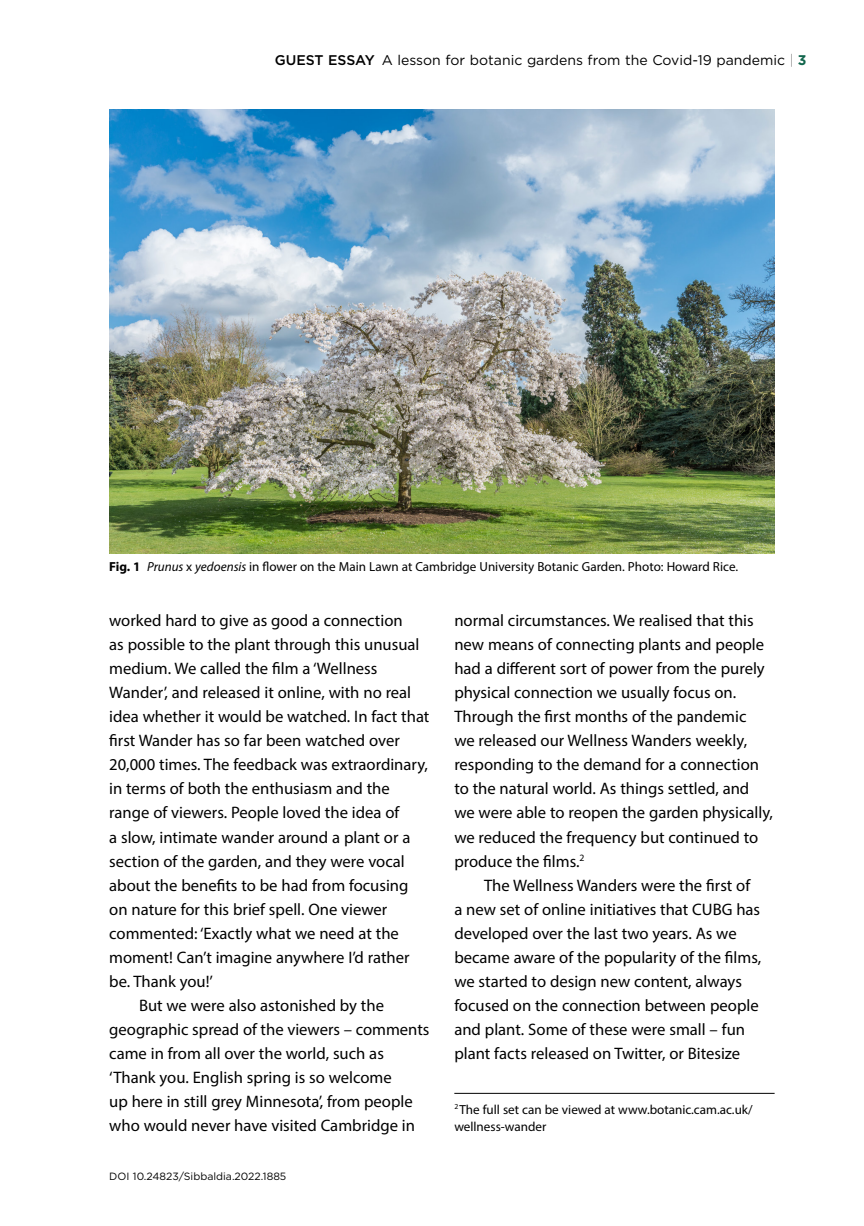
<style>
.page{position:relative;width:864px;height:1226px;background:#fff}
.page>*{position:absolute;margin:0;border:0;box-sizing:border-box;transform-origin:0 0}
.text_indent{font:16.62px/24px "Myriad Pro";color:#000}
.text{font:16.62px/24px "Myriad Pro";color:#000}
.t1{font:14px "Gotham";color:#000}
.captions{font:13.12px "Myriad Pro";color:#000}
.footnote{font:13.12px/17.5px "Myriad Pro";color:#000}
.t2{font:10.5px "Gotham";color:#000}
.s1{font-weight:500}
.s2{font-weight:100}
.s3{font-weight:700;color:#12664d}
.s4{font-weight:700}
.s5{font-style:italic}
</style>
<div class="page">
<hr style="left:454px;top:1092px;width:320px;height:1px;background:#000">
<img style="left:109px;top:109px;width:665px;height:444px">
<p class="t1" style="left:275px;top:51px;width:533px"><span class="s1">GUEST ESSAY</span> A lesson for botanic gardens from the Covid-19 pandemic <span class="s2">|</span> <span class="s3">3</span></p>
<p class="captions" style="left:109px;top:558px;width:630px"><span class="s4">Fig. 1</span> <span class="s5">Prunus</span> x <span class="s5">yedoensis</span> in flower on the Main Lawn at Cambridge University Botanic Garden. Photo: Howard Rice.</p>
<p class="text" style="left:109px;top:608px;width:321px">worked hard to give as good a connection<br>as possible to the plant through this unusual medium. We called the film a ‘Wellness Wander’, and released it online, with no real idea whether it would be watched. In fact that first Wander has so far been watched over 20,000 times. The feedback was extraordinary, in terms of both the enthusiasm and the range of viewers. People loved the idea of<br>a slow, intimate wander around a plant or a section of the garden, and they were vocal about the benefits to be had from focusing on nature for this brief spell. One viewer commented: ‘Exactly what we need at the moment! Can’t imagine anywhere I’d rather be. Thank you!’</p>
<p class="text_indent" style="left:109px;top:992px;width:321px;text-indent:30px">But we were also astonished by the geographic spread of the viewers – comments came in from all over the world, such as ‘Thank you. English spring is so welcome<br>up here in still grey Minnesota’, from people who would never have visited Cambridge in</p>
<p class="t2" style="left:109px;top:1169px;width:178px">DOI 10.24823/Sibbaldia.2022.1885</p>
<p class="text_indent" style="left:454px;top:608px;width:320px">normal circumstances. We realised that this new means of connecting plants and people had a different sort of power from the purely physical connection we usually focus on.<br>Through the first months of the pandemic<br>we released our Wellness Wanders weekly, responding to the demand for a connection to the natural world. As things settled, and we were able to reopen the garden physically, we reduced the frequency but continued to produce the films.<sup>2</sup></p>
<p class="text_indent" style="left:454px;top:872px;width:308px;text-indent:30px">The Wellness Wanders were the first of a new set of online initiatives that CUBG has developed over the last two years. As we became aware of the popularity of the films, we started to design new content, always focused on the connection between people and plant. Some of these were small – fun plant facts released on Twitter, or Bitesize</p>
<p class="footnote" style="left:454px;top:1100px;width:299px"><sup>2</sup> The full set can be viewed at www.botanic.cam.ac.uk/ wellness-wander</p>
</div>
